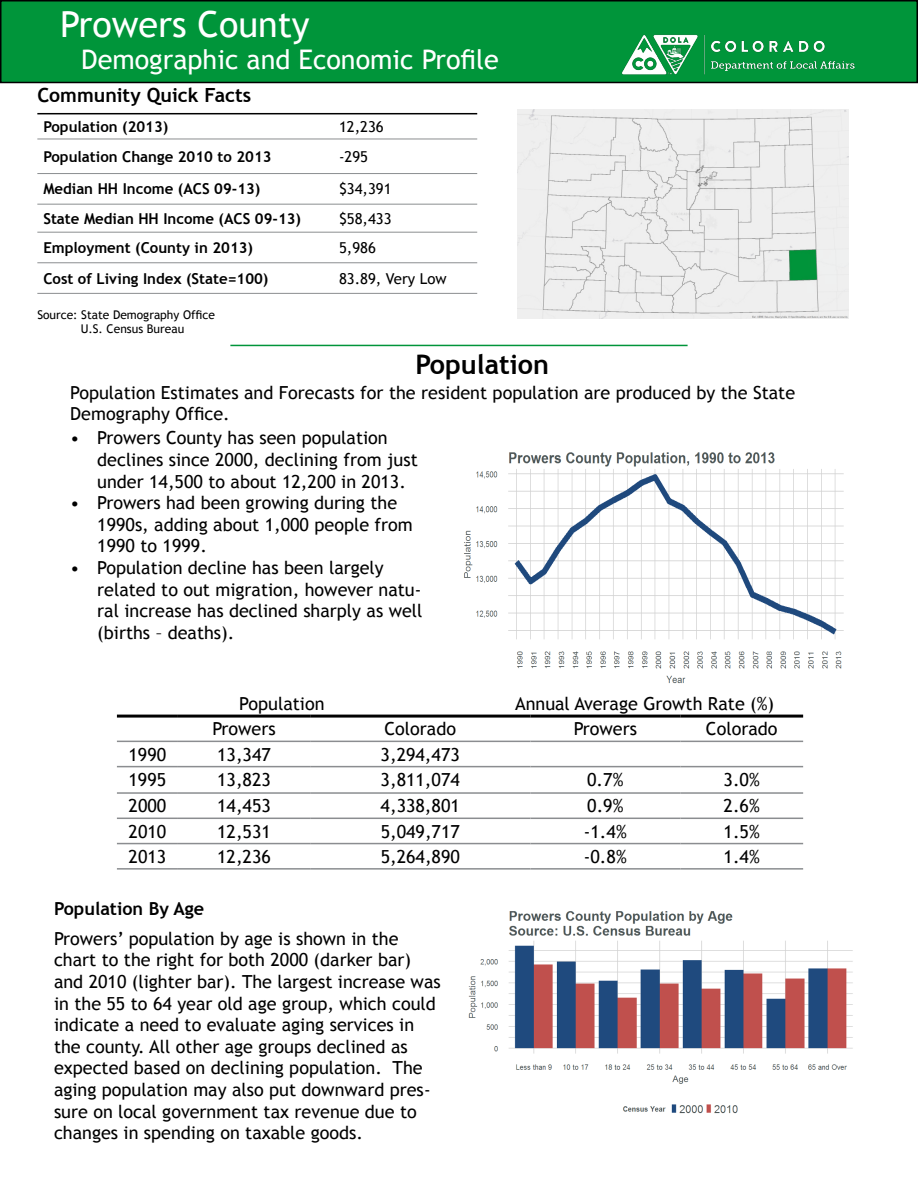
<style>
.page{position:relative;width:918px;height:1188px;background:#fff}
.page>*{position:absolute;margin:0;border:0;box-sizing:border-box;transform-origin:0 0}
.t1{font:36px "Trebuchet MS";color:#fff}
.t2{font:27px "Trebuchet MS";color:#fff}
.t3{font:700 27px "Trebuchet MS";color:#000}
.t4{font:700 19.5px "Trebuchet MS";color:#000}
.t5{font:18px/21.6px "Trebuchet MS";color:#000}
.t6{font:700 18px "Trebuchet MS";color:#000}
.t7{font:700 15px "Trebuchet MS";color:#000}
.t8{font:15px "Trebuchet MS";color:#000}
.t9{font:12px/14.4px "Trebuchet MS";color:#000}
</style>
<div class="page">
<div style="left:1px;top:1px;width:916px;height:81px;background:#00953a"></div>
<div style="left:0;top:0;width:918px;height:83px;border:2px solid #000"></div>
<img style="left:622px;top:34px;width:233px;height:41px">
<hr style="left:37px;top:113px;width:296px;height:1px;background:#000">
<hr style="left:333px;top:113px;width:144px;height:1px;background:#000">
<hr style="left:37px;top:139px;width:296px;height:1px;background:#8b8e90">
<hr style="left:333px;top:139px;width:144px;height:1px;background:#8b8e90">
<hr style="left:37px;top:173px;width:296px;height:1px;background:#8b8e90">
<hr style="left:37px;top:204px;width:296px;height:1px;background:#8b8e90">
<hr style="left:37px;top:232px;width:296px;height:1px;background:#8b8e90">
<hr style="left:37px;top:262px;width:296px;height:1px;background:#8b8e90">
<hr style="left:37px;top:293px;width:296px;height:1px;background:#8b8e90">
<hr style="left:333px;top:173px;width:144px;height:1px;background:#8b8e90">
<hr style="left:333px;top:204px;width:144px;height:1px;background:#8b8e90">
<hr style="left:333px;top:232px;width:144px;height:1px;background:#8b8e90">
<hr style="left:333px;top:262px;width:144px;height:1px;background:#8b8e90">
<hr style="left:333px;top:293px;width:144px;height:1px;background:#8b8e90">
<hr style="left:230px;top:345px;width:458px;height:1px;background:#00953a">
<img style="left:463px;top:452px;width:381px;height:232px">
<hr style="left:117px;top:715px;width:61px;height:3px;background:#000">
<hr style="left:178px;top:715px;width:132px;height:3px;background:#000">
<hr style="left:310px;top:715px;width:220px;height:3px;background:#000">
<hr style="left:530px;top:715px;width:150px;height:3px;background:#000">
<hr style="left:680px;top:715px;width:123px;height:3px;background:#000">
<hr style="left:117px;top:741px;width:61px;height:1px;background:#8b8d90">
<hr style="left:178px;top:741px;width:132px;height:1px;background:#8b8d90">
<hr style="left:310px;top:741px;width:220px;height:1px;background:#8b8d90">
<hr style="left:530px;top:741px;width:150px;height:1px;background:#8b8d90">
<hr style="left:680px;top:741px;width:123px;height:1px;background:#8b8d90">
<hr style="left:117px;top:766px;width:61px;height:1px;background:#8b8d90">
<hr style="left:178px;top:766px;width:132px;height:1px;background:#8b8d90">
<hr style="left:310px;top:766px;width:220px;height:1px;background:#8b8d90">
<hr style="left:530px;top:766px;width:150px;height:1px;background:#8b8d90">
<hr style="left:680px;top:766px;width:123px;height:1px;background:#8b8d90">
<hr style="left:117px;top:792px;width:61px;height:2px;background:#8b8d90">
<hr style="left:178px;top:792px;width:132px;height:2px;background:#8b8d90">
<hr style="left:310px;top:792px;width:220px;height:2px;background:#8b8d90">
<hr style="left:530px;top:792px;width:150px;height:2px;background:#8b8d90">
<hr style="left:680px;top:792px;width:123px;height:2px;background:#8b8d90">
<hr style="left:117px;top:818px;width:61px;height:1px;background:#8b8d90">
<hr style="left:178px;top:818px;width:132px;height:1px;background:#8b8d90">
<hr style="left:310px;top:818px;width:220px;height:1px;background:#8b8d90">
<hr style="left:530px;top:818px;width:150px;height:1px;background:#8b8d90">
<hr style="left:680px;top:818px;width:123px;height:1px;background:#8b8d90">
<hr style="left:117px;top:843px;width:61px;height:1px;background:#8b8d90">
<hr style="left:178px;top:843px;width:132px;height:1px;background:#8b8d90">
<hr style="left:310px;top:843px;width:220px;height:1px;background:#8b8d90">
<hr style="left:530px;top:843px;width:150px;height:1px;background:#8b8d90">
<hr style="left:680px;top:843px;width:123px;height:1px;background:#8b8d90">
<hr style="left:117px;top:868px;width:61px;height:2px;background:#8b8d90">
<hr style="left:178px;top:868px;width:132px;height:2px;background:#8b8d90">
<hr style="left:310px;top:868px;width:220px;height:2px;background:#8b8d90">
<hr style="left:530px;top:868px;width:150px;height:2px;background:#8b8d90">
<hr style="left:680px;top:868px;width:123px;height:2px;background:#8b8d90">
<img style="left:468px;top:911px;width:385px;height:203px">
<img style="left:517px;top:109px;width:332px;height:210px">
<h1 class="t1" style="left:60px;top:3px;width:251px">Prowers County</h1>
<h2 class="t2" style="left:81px;top:44px;width:419px">Demographic and Economic Profile</h2>
<p class="t4" style="left:37px;top:83px;width:216px">Community Quick Facts</p>
<p class="t7" style="left:43px;top:117px;width:127px">Population (2013)</p>
<p class="t8" style="left:339px;top:118px;width:46px">12,236</p>
<p class="t7" style="left:43px;top:147px;width:230px">Population Change 2010 to 2013</p>
<p class="t8" style="left:339px;top:148px;width:31px">-295</p>
<p class="t7" style="left:43px;top:180px;width:219px">Median HH Income (ACS 09-13)</p>
<p class="t8" style="left:339px;top:180px;width:54px">$34,391</p>
<p class="t7" style="left:43px;top:209px;width:259px">State Median HH Income (ACS 09-13)</p>
<p class="t8" style="left:339px;top:210px;width:54px">$58,433</p>
<p class="t7" style="left:43px;top:238px;width:211px">Employment (County in 2013)</p>
<p class="t8" style="left:339px;top:239px;width:38px">5,986</p>
<p class="t7" style="left:43px;top:269px;width:227px">Cost of Living Index (State=100)</p>
<p class="t8" style="left:339px;top:269px;width:109px">83.89, Very Low</p>
<p class="t9" style="left:81px;top:308px;width:136px;text-indent:-43px">Source: State Demography Office<br>U.S. Census Bureau</p>
<h2 class="t3" style="left:415px;top:347px;width:135px">Population</h2>
<p class="t5" style="left:70px;top:382px;width:726px">Population Estimates and Forecasts for the resident population are produced by the State<br>Demography Office.</p>
<p class="t5" style="left:97px;top:427px;width:322px;text-indent:-27px">• Prowers County has seen population declines since 2000, declining from just under 14,500 to about 12,200 in 2013.</p>
<p class="t5" style="left:97px;top:492px;width:317px;text-indent:-27px">• Prowers had been growing during the<br>1990s, adding about 1,000 people from<br>1990 to 1999.</p>
<p class="t5" style="left:97px;top:557px;width:327px;text-indent:-27px">• Population decline has been largely related to out migration, however natu&shy;ral increase has declined sharply as well (births – deaths).</p>
<p class="t5" style="left:239px;top:693px;width:87px">Population</p>
<p class="t5" style="left:515px;top:693px;width:261px">Annual Average Growth Rate (%)</p>
<p class="t5" style="left:212px;top:718px;width:65px">Prowers</p>
<p class="t5" style="left:385px;top:718px;width:73px">Colorado</p>
<p class="t5" style="left:574px;top:718px;width:65px">Prowers</p>
<p class="t5" style="left:706px;top:718px;width:73px">Colorado</p>
<p class="t5" style="left:129px;top:744px;width:39px">1990</p>
<p class="t5" style="left:217px;top:744px;width:55px">13,347</p>
<p class="t5" style="left:381px;top:744px;width:81px">3,294,473</p>
<p class="t5" style="left:129px;top:769px;width:39px">1995</p>
<p class="t5" style="left:217px;top:769px;width:55px">13,823</p>
<p class="t5" style="left:381px;top:769px;width:81px">3,811,074</p>
<p class="t5" style="left:587px;top:769px;width:38px">0.7%</p>
<p class="t5" style="left:724px;top:769px;width:38px">3.0%</p>
<p class="t5" style="left:129px;top:795px;width:39px">2000</p>
<p class="t5" style="left:217px;top:795px;width:55px">14,453</p>
<p class="t5" style="left:381px;top:795px;width:81px">4,338,801</p>
<p class="t5" style="left:587px;top:795px;width:38px">0.9%</p>
<p class="t5" style="left:724px;top:795px;width:38px">2.6%</p>
<p class="t5" style="left:129px;top:821px;width:39px">2010</p>
<p class="t5" style="left:217px;top:821px;width:55px">12,531</p>
<p class="t5" style="left:381px;top:821px;width:81px">5,049,717</p>
<p class="t5" style="left:584px;top:821px;width:44px">-1.4%</p>
<p class="t5" style="left:724px;top:821px;width:38px">1.5%</p>
<p class="t5" style="left:129px;top:846px;width:39px">2013</p>
<p class="t5" style="left:217px;top:846px;width:55px">12,236</p>
<p class="t5" style="left:381px;top:846px;width:81px">5,264,890</p>
<p class="t5" style="left:584px;top:846px;width:44px">-0.8%</p>
<p class="t5" style="left:724px;top:846px;width:38px">1.4%</p>
<p class="t6" style="left:54px;top:897px;width:152px">Population By Age</p>
<p class="t5" style="left:54px;top:928px;width:388px">Prowers’ population by age is shown in the chart to the right for both 2000 (darker bar) and 2010 (lighter bar). The largest increase was in the 55 to 64 year old age group, which could indicate a need to evaluate aging services in the county. All other age groups declined as expected based on declining population. The aging population may also put downward pres&shy;sure on local government tax revenue due to changes in spending on taxable goods.</p>
</div>
